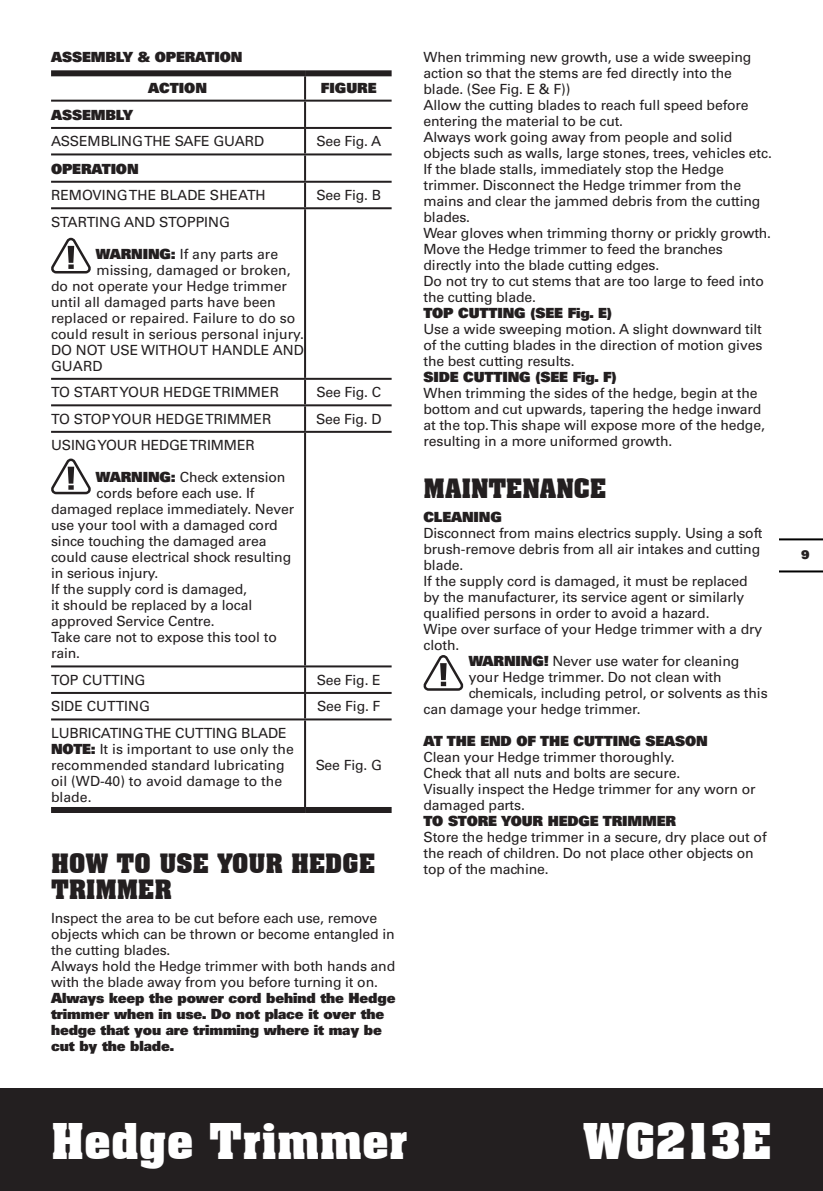
<style>
.page{position:relative;width:823px;height:1191px;background:#fff}
.page>*{position:absolute;margin:0;border:0;box-sizing:border-box;transform-origin:0 0}
.t1{font:700 48px "Aachen BT";letter-spacing:-.01em;color:#fff}
.t2{font:700 26px/26px "Aachen BT";letter-spacing:-.01em;color:#231f20}
.t3{font:14px/16px "Univers";letter-spacing:-.01em;color:#231f20}
.t4{font:900 14px/16px "Univers";letter-spacing:-.01em;color:#231f20}
.t5{font:900 12px "Univers";color:#231f20}
.s1{font-weight:900}
</style>
<div class="page">
<div style="left:0;top:1089px;width:822px;height:102px;background:#231f20"></div>
<hr style="left:779px;top:570px;width:43px;height:2px;background:#000">
<hr style="left:779px;top:538px;width:43px;height:2px;background:#000">
<hr style="left:304px;top:76px;width:2px;height:24px;background:#231f20">
<hr style="left:51px;top:100px;width:254px;height:2px;background:#231f20">
<hr style="left:305px;top:100px;width:86px;height:2px;background:#231f20">
<hr style="left:304px;top:102px;width:2px;height:25px;background:#231f20">
<hr style="left:51px;top:127px;width:254px;height:2px;background:#231f20">
<hr style="left:305px;top:127px;width:86px;height:2px;background:#231f20">
<hr style="left:304px;top:129px;width:2px;height:24px;background:#231f20">
<hr style="left:51px;top:153px;width:254px;height:2px;background:#231f20">
<hr style="left:305px;top:153px;width:86px;height:2px;background:#231f20">
<hr style="left:304px;top:155px;width:2px;height:26px;background:#231f20">
<hr style="left:51px;top:181px;width:254px;height:2px;background:#231f20">
<hr style="left:305px;top:181px;width:86px;height:2px;background:#231f20">
<hr style="left:304px;top:183px;width:2px;height:24px;background:#231f20">
<hr style="left:51px;top:207px;width:254px;height:2px;background:#231f20">
<hr style="left:305px;top:207px;width:86px;height:2px;background:#231f20">
<hr style="left:304px;top:209px;width:2px;height:169px;background:#231f20">
<hr style="left:51px;top:378px;width:254px;height:2px;background:#231f20">
<hr style="left:305px;top:378px;width:86px;height:2px;background:#231f20">
<hr style="left:304px;top:380px;width:2px;height:24px;background:#231f20">
<hr style="left:51px;top:404px;width:254px;height:2px;background:#231f20">
<hr style="left:305px;top:404px;width:86px;height:2px;background:#231f20">
<hr style="left:304px;top:406px;width:2px;height:25px;background:#231f20">
<hr style="left:51px;top:431px;width:254px;height:2px;background:#231f20">
<hr style="left:305px;top:431px;width:86px;height:2px;background:#231f20">
<hr style="left:304px;top:433px;width:2px;height:232px;background:#231f20">
<hr style="left:51px;top:665px;width:254px;height:2px;background:#231f20">
<hr style="left:305px;top:665px;width:86px;height:2px;background:#231f20">
<hr style="left:304px;top:667px;width:2px;height:25px;background:#231f20">
<hr style="left:51px;top:692px;width:254px;height:2px;background:#231f20">
<hr style="left:305px;top:692px;width:86px;height:2px;background:#231f20">
<hr style="left:304px;top:694px;width:2px;height:24px;background:#231f20">
<hr style="left:51px;top:718px;width:254px;height:2px;background:#231f20">
<hr style="left:305px;top:718px;width:86px;height:2px;background:#231f20">
<hr style="left:304px;top:720px;width:2px;height:87px;background:#231f20">
<div style="left:51px;top:70px;width:254px;height:6px;background:#231f20"></div>
<div style="left:305px;top:70px;width:86px;height:6px;background:#231f20"></div>
<div style="left:51px;top:807px;width:254px;height:6px;background:#231f20"></div>
<div style="left:305px;top:807px;width:86px;height:6px;background:#231f20"></div>
<svg style="left:51px;top:238px;width:40px;height:35px"></svg>
<svg style="left:51px;top:458px;width:40px;height:36px"></svg>
<svg style="left:423px;top:655px;width:40px;height:35px"></svg>
<p class="t4" style="left:148px;top:42px;width:96px;line-height:30.2px;text-indent:-97px">ASSEMBLY &amp; OPERATION<br>ACTION</p>
<p class="t4" style="left:321px;top:79px;width:57px">FIGURE</p>
<p class="t4" style="left:51px;top:106px;width:83px">ASSEMBLY</p>
<p class="t3" style="left:51px;top:134px;width:214px">ASSEMBLING THE SAFE GUARD</p>
<p class="t3" style="left:316px;top:134px;width:66px">See Fig. A</p>
<p class="t4" style="left:51px;top:160px;width:89px">OPERATION</p>
<p class="t3" style="left:51px;top:187px;width:216px">REMOVING THE BLADE SHEATH</p>
<p class="t3" style="left:316px;top:187px;width:66px">See Fig. B</p>
<p class="t3" style="left:51px;top:214px;width:180px">STARTING AND STOPPING</p>
<p class="t3" style="left:96px;top:246px;width:184px"><span class="s1">WARNING:</span> If any parts are</p>
<p class="t3" style="left:96px;top:262px;width:195px">missing, damaged or broken,</p>
<p class="t3" style="left:51px;top:278px;width:237px">do not operate your Hedge trimmer</p>
<p class="t3" style="left:51px;top:294px;width:226px">until all damaged parts have been</p>
<p class="t3" style="left:51px;top:310px;width:246px">replaced or repaired. Failure to do so</p>
<p class="t3" style="left:51px;top:326px;width:254px">could result in serious personal injury.</p>
<p class="t3" style="left:51px;top:342px;width:254px">DO NOT USE WITHOUT HANDLE AND</p>
<p class="t3" style="left:51px;top:358px;width:53px">GUARD</p>
<p class="t3" style="left:51px;top:384px;width:229px">TO START YOUR HEDGE TRIMMER</p>
<p class="t3" style="left:316px;top:384px;width:66px">See Fig. C</p>
<p class="t3" style="left:51px;top:411px;width:222px">TO STOP YOUR HEDGE TRIMMER</p>
<p class="t3" style="left:316px;top:411px;width:67px">See Fig. D</p>
<p class="t3" style="left:51px;top:437px;width:205px">USING YOUR HEDGE TRIMMER</p>
<p class="t3" style="left:96px;top:469px;width:191px"><span class="s1">WARNING:</span> Check extension</p>
<p class="t3" style="left:96px;top:485px;width:159px">cords before each use. If</p>
<p class="t3" style="left:51px;top:501px;width:244px">damaged replace immediately. Never</p>
<p class="t3" style="left:51px;top:517px;width:228px">use your tool with a damaged cord</p>
<p class="t3" style="left:51px;top:533px;width:217px">since touching the damaged area</p>
<p class="t3" style="left:51px;top:549px;width:241px">could cause electrical shock resulting</p>
<p class="t3" style="left:51px;top:565px;width:109px">in serious injury.</p>
<p class="t3" style="left:51px;top:581px;width:197px">If the supply cord is damaged,</p>
<p class="t3" style="left:51px;top:597px;width:203px">it should be replaced by a local</p>
<p class="t3" style="left:51px;top:613px;width:165px">approved Service Centre.</p>
<p class="t3" style="left:51px;top:629px;width:227px">Take care not to expose this tool to</p>
<p class="t3" style="left:51px;top:645px;width:31px">rain.</p>
<p class="t3" style="left:51px;top:672px;width:96px">TOP CUTTING</p>
<p class="t3" style="left:317px;top:672px;width:65px">See Fig. E</p>
<p class="t3" style="left:51px;top:698px;width:100px">SIDE CUTTING</p>
<p class="t3" style="left:317px;top:698px;width:65px">See Fig. F</p>
<p class="t3" style="left:51px;top:725px;width:244px">LUBRICATING THE CUTTING BLADE<br><span class="s1">NOTE:</span> It is important to use only the recommended standard lubricating oil (WD-40) to avoid damage to the blade.</p>
<p class="t3" style="left:315px;top:757px;width:68px">See Fig. G</p>
<h2 class="t2" style="left:51px;top:850px;width:325px">HOW TO USE YOUR HEDGE<br>TRIMMER</h2>
<p class="t3" style="left:51px;top:910px;width:345px">Inspect the area to be cut before each use, remove objects which can be thrown or become entangled in the cutting blades.<br>Always hold the Hedge trimmer with both hands and with the blade away from you before turning it on.</p>
<p class="t4" style="left:51px;top:989px;width:346px">Always keep the power cord behind the Hedge trimmer when in use. Do not place it over the hedge that you are trimming where it may be cut by the blade.</p>
<p class="t3" style="left:423px;top:49px;width:350px">When trimming new growth, use a wide sweeping action so that the stems are fed directly into the blade. (See Fig. E &amp; F))<br>Allow the cutting blades to reach full speed before entering the material to be cut.<br>Always work going away from people and solid objects such as walls, large stones, trees, vehicles etc.<br>If the blade stalls, immediately stop the Hedge trimmer. Disconnect the Hedge trimmer from the mains and clear the jammed debris from the cutting blades.<br>Wear gloves when trimming thorny or prickly growth.<br>Move the Hedge trimmer to feed the branches directly into the blade cutting edges.<br>Do not try to cut stems that are too large to feed into the cutting blade.</p>
<p class="t4" style="left:423px;top:304px;width:190px">TOP CUTTING (SEE Fig. E)</p>
<p class="t3" style="left:423px;top:321px;width:340px;text-align:justify">Use a wide sweeping motion. A slight downward tilt of the cutting blades in the direction of motion gives the best cutting results.</p>
<p class="t4" style="left:423px;top:368px;width:195px">SIDE CUTTING (SEE Fig. F)</p>
<p class="t3" style="left:423px;top:385px;width:343px">When trimming the sides of the hedge, begin at the bottom and cut upwards, tapering the hedge inward at the top. This shape will expose more of the hedge, resulting in a more uniformed growth.</p>
<h2 class="t2" style="left:423px;top:475px;width:184px">MAINTENANCE</h2>
<p class="t4" style="left:423px;top:508px;width:80px">CLEANING</p>
<p class="t3" style="left:423px;top:525px;width:340px">Disconnect from mains electrics supply. Using a soft</p>
<p class="t3" style="left:423px;top:541px;width:338px">brush-remove debris from all air intakes and cutting</p>
<p class="t3" style="left:423px;top:557px;width:41px">blade.</p>
<p class="t3" style="left:423px;top:573px;width:325px">If the supply cord is damaged, it must be replaced</p>
<p class="t3" style="left:423px;top:589px;width:322px">by the manufacturer, its service agent or similarly</p>
<p class="t3" style="left:423px;top:605px;width:287px">qualified persons in order to avoid a hazard.</p>
<p class="t3" style="left:423px;top:621px;width:340px">Wipe over surface of your Hedge trimmer with a dry</p>
<p class="t3" style="left:423px;top:637px;width:37px">cloth.</p>
<p class="t3" style="left:468px;top:653px;width:272px"><span class="s1">WARNING!</span> Never use water for cleaning</p>
<p class="t3" style="left:468px;top:669px;width:254px">your Hedge trimmer. Do not clean with</p>
<p class="t3" style="left:468px;top:685px;width:300px">chemicals, including petrol, or solvents as this</p>
<p class="t3" style="left:423px;top:701px;width:218px">can damage your hedge trimmer.</p>
<p class="t4" style="left:423px;top:732px;width:286px">AT THE END OF THE CUTTING SEASON</p>
<p class="t3" style="left:423px;top:749px;width:333px">Clean your Hedge trimmer thoroughly.<br>Check that all nuts and bolts are secure.<br>Visually inspect the Hedge trimmer for any worn or damaged parts.</p>
<p class="t4" style="left:423px;top:812px;width:254px">TO STORE YOUR HEDGE TRIMMER</p>
<p class="t3" style="left:423px;top:829px;width:344px">Store the hedge trimmer in a secure, dry place out of the reach of children. Do not place other objects on top of the machine.</p>
<h1 class="t1" style="left:51px;top:1111px;width:358px">Hedge Trimmer</h1>
<h1 class="t1" style="left:582px;top:1111px;width:190px">WG213E</h1>
<p class="t5" style="left:800px;top:546px;width:10px">9</p>
</div>
